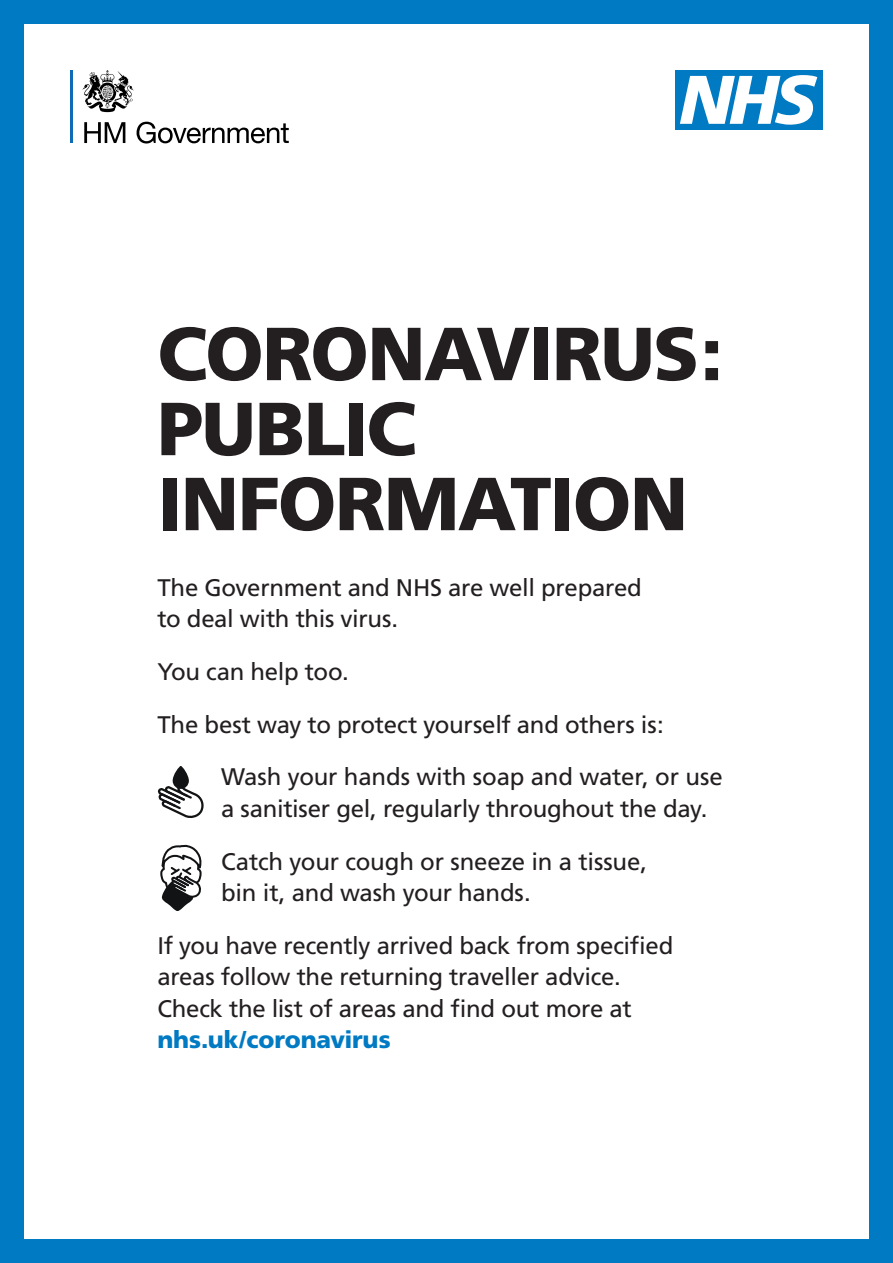
<style>
.page{position:relative;width:893px;height:1263px;background:#007ac2}
.page>*{position:absolute;margin:0;border:0;box-sizing:border-box;transform-origin:0 0}
.t1{font:900 75px/75px "Frutiger";letter-spacing:-.02em;color:#231f20}
.t2{font:24px/31.5px "Frutiger";letter-spacing:-.015em;color:#231f20}
.t3{font:900 24px "Frutiger";letter-spacing:-.005em;color:#007ac2}
</style>
<div class="page">
<div style="left:24px;top:24px;width:844px;height:1214px;background:#fff"></div>
<div style="left:676px;top:70px;width:147px;height:60px;background:#007ac2"></div>
<svg style="left:680px;top:75px;width:137px;height:50px"></svg>
<hr style="left:70px;top:70px;width:3px;height:73px;background:#106bb6">
<svg style="left:84px;top:122px;width:41px;height:21px"></svg>
<svg style="left:137px;top:122px;width:152px;height:22px"></svg>
<svg style="left:82px;top:70px;width:52px;height:42px"></svg>
<svg style="left:160px;top:844px;width:42px;height:67px"></svg>
<svg style="left:157px;top:784px;width:47px;height:34px"></svg>
<svg style="left:173px;top:766px;width:16px;height:23px"></svg>
<h1 class="t1" style="left:157px;top:316px;width:567px">CORONAVIRUS:<br>PUBLIC<br>INFORMATION</h1>
<p class="t2" style="left:157px;top:572px;width:486px">The Government and NHS are well prepared to deal with this virus.</p>
<p class="t2" style="left:157px;top:656px;width:193px">You can help too.</p>
<p class="t2" style="left:157px;top:709px;width:508px">The best way to protect yourself and others is:</p>
<p class="t2" style="left:221px;top:761px;width:503px">Wash your hands with soap and water, or use</p>
<p class="t2" style="left:221px;top:782px;width:488px;line-height:52.8px">a sanitiser gel, regularly throughout the day.<br>Catch your cough or sneeze in a tissue,</p>
<p class="t2" style="left:157px;top:866px;width:518px;line-height:52.8px;text-indent:64px">bin it, and wash your hands.<br>If you have recently arrived back from specified</p>
<p class="t2" style="left:157px;top:961px;width:476px">areas follow the returning traveller advice.<br>Check the list of areas and find out more at</p>
<p class="t3" style="left:157px;top:1025px;width:235px">nhs.uk/coronavirus</p>
</div>
